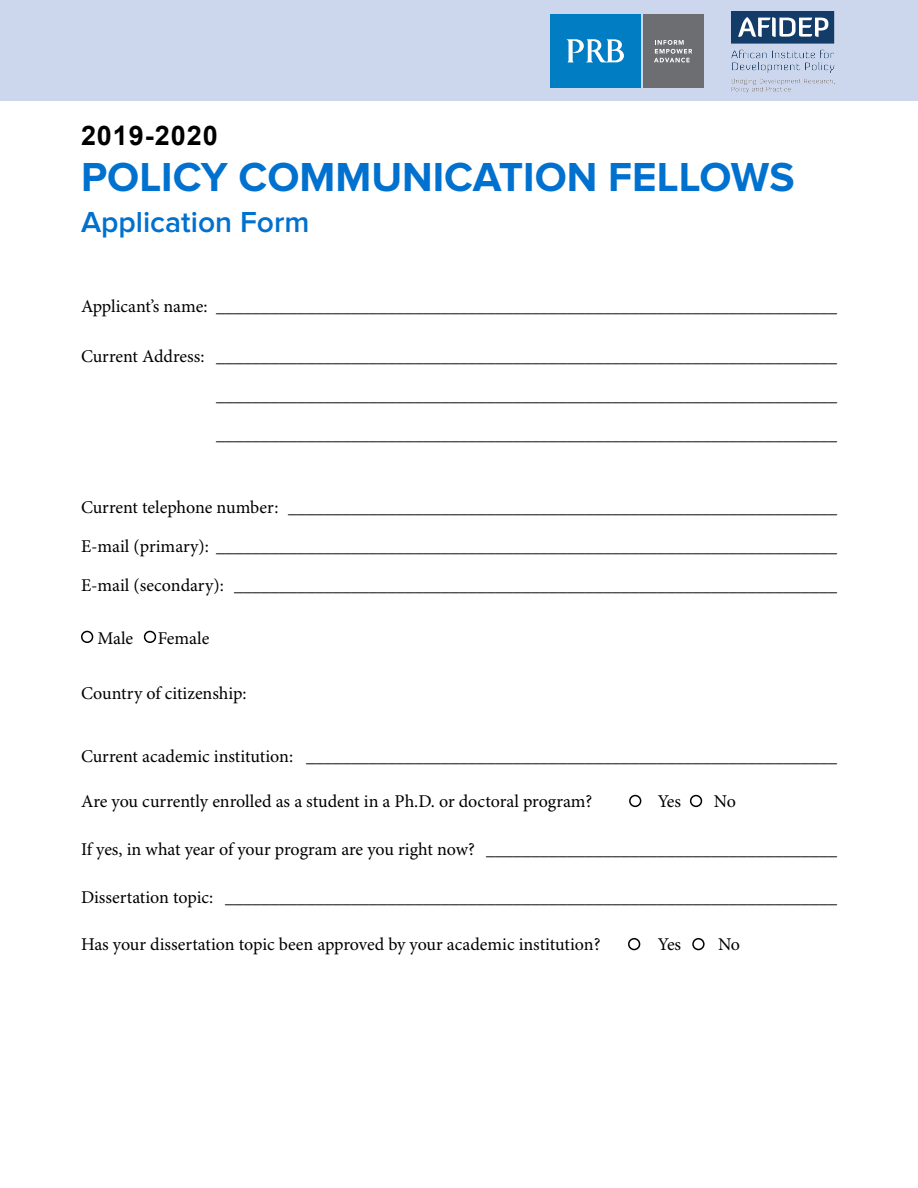
<style>
.page{position:relative;width:918px;height:1188px;background:#fff}
.page>*{position:absolute;margin:0;border:0;box-sizing:border-box;transform-origin:0 0}
.t1{font:700 42px "Proxima Nova";color:#0071ce}
.t2{font:600 30px "Proxima Nova";color:#0071ce}
.t3{font:700 27px "Arial";color:#000}
.t4{font:18px/39px "Minion Pro";letter-spacing:-.005em;color:#000;text-align:justify}
.s1{font-style:inherit}
</style>
<div class="page">
<div style="left:0;top:0;width:918px;height:100px;background:#ccd7ee"></div>
<div style="left:550px;top:14px;width:90px;height:73px;background:#007dc3"></div>
<div style="left:643px;top:14px;width:61px;height:73px;background:#6d6e71"></div>
<svg style="left:567px;top:39px;width:57px;height:23px"></svg>
<svg style="left:654px;top:40px;width:38px;height:22px"></svg>
<div style="left:629px;top:795px;width:12px;height:12px;border:2px solid #000;border-radius:50%"></div>
<div style="left:690px;top:795px;width:12px;height:12px;border:2px solid #000;border-radius:50%"></div>
<div style="left:628px;top:938px;width:12px;height:12px;border:2px solid #000;border-radius:50%"></div>
<div style="left:692px;top:938px;width:13px;height:12px;border:2px solid #000;border-radius:50%"></div>
<div style="left:81px;top:631px;width:12px;height:12px;border:2px solid #000;border-radius:50%"></div>
<div style="left:144px;top:631px;width:12px;height:12px;border:2px solid #000;border-radius:50%"></div>
<img style="left:732px;top:11px;width:102px;height:82px">
<h3 class="t3" style="left:81px;top:118px;width:138px">201<span class="s1">9</span>-20<span class="s1">20</span></h3>
<h1 class="t1" style="left:81px;top:153px;width:715px">POLICY COMMUNICATION FELLOWS</h1>
<h2 class="t2" style="left:81px;top:205px;width:230px">Application Form</h2>
<p class="t4" style="left:81px;top:288px;width:757px">Applicant’s name: _____________________________________________________________________</p>
<p class="t4" style="left:216px;top:338px;width:622px;text-indent:-135px">Current Address: _____________________________________________________________________ _____________________________________________________________________ _____________________________________________________________________</p>
<p class="t4" style="left:81px;top:489px;width:757px">Current telephone number: _____________________________________________________________ E-mail (primary): _____________________________________________________________________ E-mail (secondary): ___________________________________________________________________</p>
<p class="t4" style="left:97px;top:619px;width:37px">Male</p>
<p class="t4" style="left:158px;top:619px;width:53px">Female</p>
<p class="t4" style="left:81px;top:674px;width:167px">Country of citizenship:</p>
<p class="t4" style="left:81px;top:737px;width:757px">Current academic institution: ___________________________________________________________</p>
<p class="t4" style="left:81px;top:783px;width:513px">Are you currently enrolled as a student in a Ph.D. or doctoral program?</p>
<p class="t4" style="left:658px;top:783px;width:25px">Yes</p>
<p class="t4" style="left:714px;top:783px;width:24px">No</p>
<p class="t4" style="left:81px;top:830px;width:757px">If yes, in what year of your program are you right now? _______________________________________</p>
<p class="t4" style="left:81px;top:878px;width:757px">Dissertation topic: ____________________________________________________________________</p>
<p class="t4" style="left:81px;top:926px;width:521px">Has your dissertation topic been approved by your academic institution?</p>
<p class="t4" style="left:658px;top:926px;width:25px">Yes</p>
<p class="t4" style="left:718px;top:926px;width:24px">No</p>
</div>
